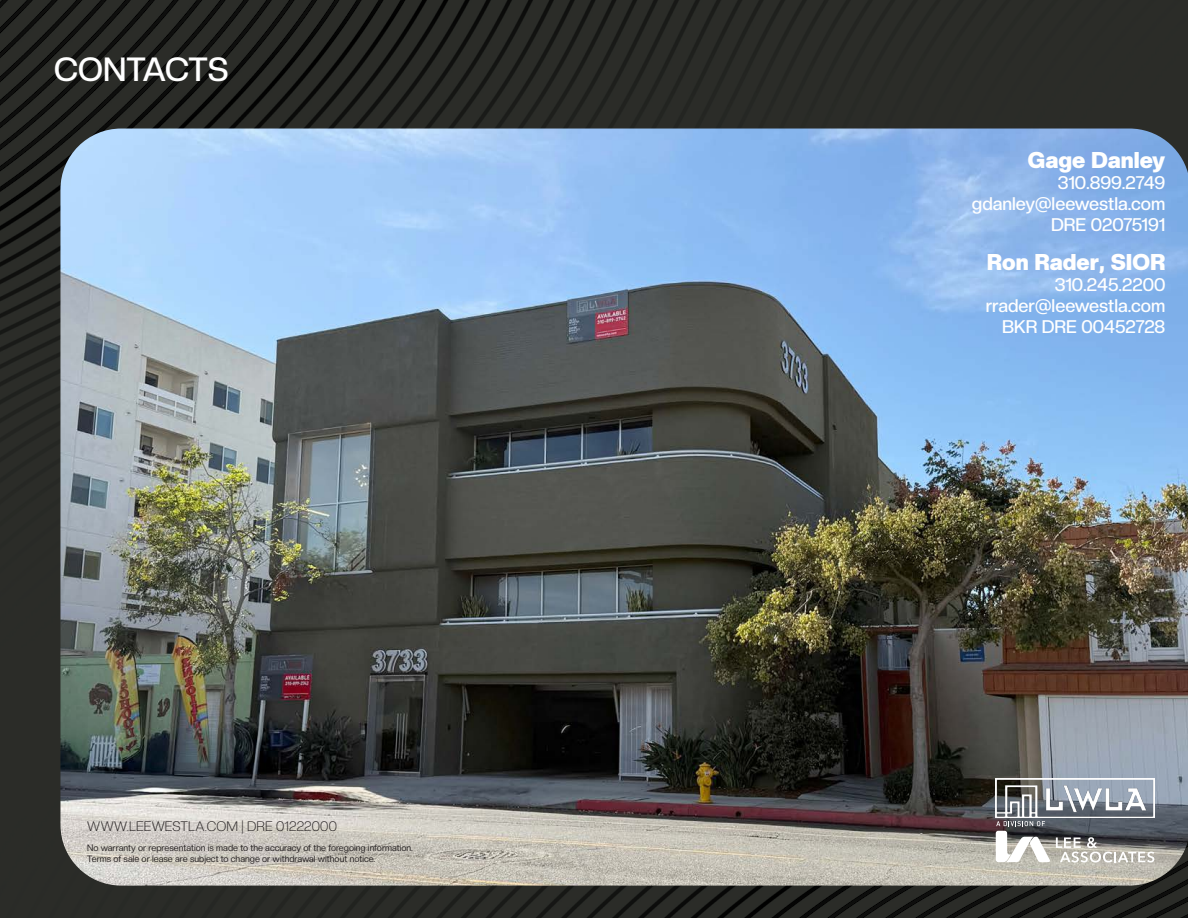
<style>
.page{position:relative;width:1188px;height:918px;background:#fff}
.page>*{position:absolute;margin:0;border:0;box-sizing:border-box;transform-origin:0 0}
.Address_-_Cover_Page{font:500 33px "Creato Display";letter-spacing:-.005em;color:#fff}
.Stats_-_Body{font:900 22.5px "Creato Display";color:#fff}
.Stats_-_Body-2{font:500 18px "Creato Display";color:#fff}
.Stats_-_Body-3{font:300 13.5px "Creato Display";letter-spacing:.01em;color:#231f20}
.t1{font:9px "Creato Display";color:#231f20}
</style>
<div class="page">
<img style="left:0;top:0;width:1188px;height:918px">
<img style="left:60px;top:129px;width:1128px;height:757px">
<img style="left:996px;top:779px;width:158px;height:39px">
<svg style="left:1056px;top:837px;width:98px;height:26px;background:#a5a39e"></svg>
<svg style="left:996px;top:821px;width:54px;height:41px"></svg>
<p class="Address_-_Cover_Page" style="left:54px;top:49px;width:176px">CONTACTS</p>
<p class="Stats_-_Body-3" style="left:87px;top:819px;width:251px">WWW.LEEWESTLA.COM | DRE 01222000</p>
<p class="t1" style="left:87px;top:843px;width:327px">No warranty or representation is made to the accuracy of the foregoing information.</p>
<p class="t1" style="left:87px;top:853px;width:289px">Terms of sale or lease are subject to change or withdrawal without notice.</p>
<p class="Stats_-_Body" style="left:1028px;top:147px;width:139px">Gage Danley</p>
<p class="Stats_-_Body-2" style="left:1058px;top:172px;width:109px">310.899.2749</p>
<p class="Stats_-_Body-2" style="left:972px;top:193px;width:195px">gdanley@leewestla.com</p>
<p class="Stats_-_Body-2" style="left:1051px;top:214px;width:116px">DRE 02075191</p>
<p class="Stats_-_Body" style="left:987px;top:248px;width:180px">Ron Rader, SIOR</p>
<p class="Stats_-_Body-2" style="left:1055px;top:274px;width:112px">310.245.2200</p>
<p class="Stats_-_Body-2" style="left:986px;top:295px;width:181px">rrader@leewestla.com</p>
<p class="Stats_-_Body-2" style="left:1002px;top:316px;width:165px">BKR DRE 00452728</p>
</div>
